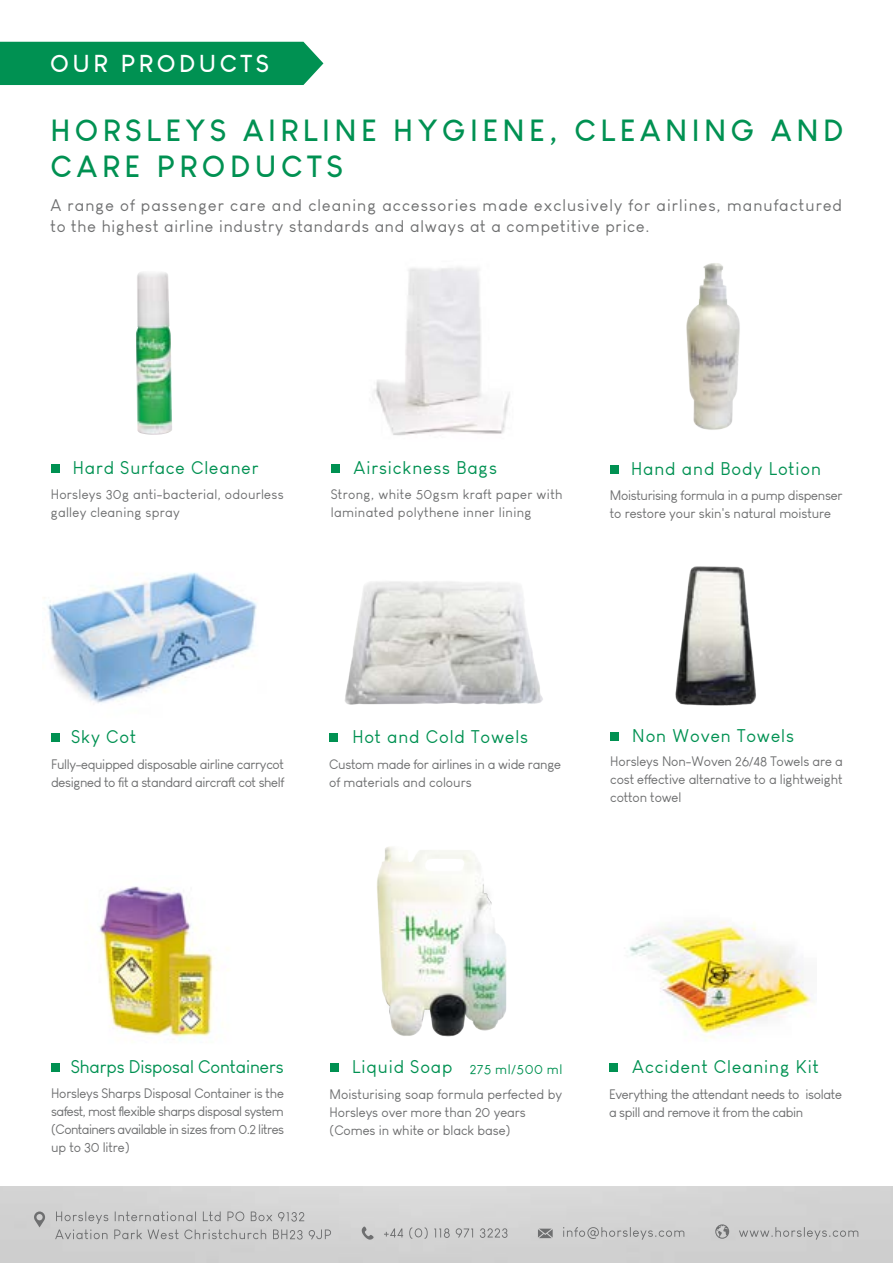
<style>
.page{position:relative;width:893px;height:1263px;background:#fff}
.page>*{position:absolute;margin:0;border:0;box-sizing:border-box;transform-origin:0 0}
.t1{font:700 30px/36px "Louis George Cafe";letter-spacing:.15em;color:#009152}
.t2{font:700 24px "Louis George Cafe";letter-spacing:.15em;color:#fff}
.t3{font:18px "Louis George Cafe";letter-spacing:.05em;color:#009152}
.t4{font:18px "Louis George Cafe";letter-spacing:-.005em;color:#009152}
.t5{font:16.5px/21px "Louis George Cafe";letter-spacing:.065em;color:#6e6f70}
.t6{font:13.5px/18px "Louis George Cafe";letter-spacing:-.01em;color:#6e6f70}
.t7{font:13.5px/18px "Louis George Cafe";letter-spacing:.025em;color:#6e6f70}
.t8{font:13.5px/18px "Louis George Cafe";letter-spacing:.02em;color:#6e6f70}
.t9{font:13.5px "Louis George Cafe";letter-spacing:.05em;color:#009152}
.s1{font-size:18px}
</style>
<div class="page">
<img style="left:44px;top:572px;width:213px;height:131px">
<div style="left:51px;top:464px;width:9px;height:9px;background:#009152"></div>
<div style="left:331px;top:464px;width:9px;height:9px;background:#009152"></div>
<div style="left:610px;top:465px;width:9px;height:9px;background:#009152"></div>
<div style="left:51px;top:733px;width:9px;height:9px;background:#009152"></div>
<div style="left:329px;top:733px;width:9px;height:9px;background:#009152"></div>
<img style="left:374px;top:267px;width:136px;height:169px">
<img style="left:686px;top:263px;width:54px;height:167px">
<img style="left:136px;top:272px;width:36px;height:163px">
<div style="left:0;top:42px;width:323px;height:43px;background:#009152"></div>
<img style="left:345px;top:581px;width:198px;height:124px">
<img style="left:675px;top:566px;width:81px;height:140px">
<div style="left:610px;top:732px;width:9px;height:9px;background:#009152"></div>
<img style="left:99px;top:886px;width:124px;height:155px">
<img style="left:629px;top:921px;width:186px;height:117px">
<div style="left:609px;top:1063px;width:9px;height:9px;background:#009152"></div>
<div style="left:329px;top:1063px;width:9px;height:9px;background:#009152"></div>
<img style="left:377px;top:847px;width:130px;height:190px">
<svg style="left:115px;top:1211px;width:81px;height:10px"></svg>
<svg style="left:203px;top:1211px;width:18px;height:10px"></svg>
<svg style="left:227px;top:1211px;width:17px;height:10px"></svg>
<svg style="left:251px;top:1211px;width:21px;height:10px"></svg>
<svg style="left:278px;top:1212px;width:26px;height:9px"></svg>
<svg style="left:55px;top:1211px;width:53px;height:28px"></svg>
<svg style="left:114px;top:1229px;width:28px;height:10px"></svg>
<svg style="left:148px;top:1229px;width:118px;height:10px"></svg>
<svg style="left:273px;top:1229px;width:30px;height:10px"></svg>
<svg style="left:309px;top:1229px;width:22px;height:10px"></svg>
<svg style="left:34px;top:1211px;width:11px;height:16px"></svg>
<svg style="left:384px;top:1228px;width:19px;height:9px"></svg>
<svg style="left:409px;top:1227px;width:19px;height:12px"></svg>
<svg style="left:434px;top:1228px;width:16px;height:10px"></svg>
<svg style="left:456px;top:1228px;width:17px;height:10px"></svg>
<svg style="left:480px;top:1228px;width:27px;height:10px"></svg>
<svg style="left:362px;top:1226px;width:12px;height:14px"></svg>
<svg style="left:538px;top:1228px;width:15px;height:10px"></svg>
<svg style="left:563px;top:1227px;width:121px;height:12px"></svg>
<svg style="left:715px;top:1224px;width:14px;height:15px"></svg>
<svg style="left:739px;top:1227px;width:119px;height:12px"></svg>
<div style="left:51px;top:1063px;width:9px;height:9px;background:#009152"></div>
<h2 class="t2" style="left:50px;top:48px;width:220px">OUR PRODUCTS</h2>
<h1 class="t1" style="left:50px;top:112px;width:794px">HORSLEYS AIRLINE HYGIENE, CLEANING AND<br>CARE PRODUCTS</h1>
<p class="t5" style="left:50px;top:195px;width:793px">A range of passenger care and cleaning accessories made exclusively for airlines, manufactured to the highest airline industry standards and always at a competitive price.</p>
<h3 class="t3" style="left:73px;top:457px;width:187px">Hard Surface Cleaner</h3>
<p class="t8" style="left:51px;top:485px;width:234px">Horsleys 30g anti-bacterial, odourless galley cleaning spray</p>
<h3 class="t3" style="left:354px;top:457px;width:145px">Airsickness Bags</h3>
<p class="t7" style="left:331px;top:485px;width:233px">Strong, white 50gsm kraft paper with laminated polythene inner lining</p>
<h3 class="t3" style="left:631px;top:458px;width:191px">Hand and Body Lotion</h3>
<p class="t6" style="left:610px;top:486px;width:234px">Moisturising formula in a pump dispenser to restore your skin's natural moisture</p>
<h3 class="t3" style="left:71px;top:726px;width:66px">Sky Cot</h3>
<p class="t6" style="left:51px;top:755px;width:234px">Fully-equipped disposable airline carrycot designed to fit a standard aircraft cot shelf</p>
<h3 class="t3" style="left:352px;top:726px;width:177px">Hot and Cold Towels</h3>
<p class="t6" style="left:329px;top:755px;width:233px">Custom made for airlines in a wide range of materials and colours</p>
<h3 class="t3" style="left:632px;top:725px;width:163px">Non Woven Towels</h3>
<p class="t6" style="left:610px;top:752px;width:234px;text-align:justify">Horsleys Non-Woven 26/48 Towels are a cost effective alternative to a lightweight cotton towel</p>
<h3 class="t4" style="left:71px;top:1056px;width:214px">Sharps Disposal Containers</h3>
<p class="t9" style="left:352px;top:1061px;width:212px"><span class="s1">Liquid Soap</span> 275 ml/500 ml</p>
<p class="t6" style="left:51px;top:1084px;width:234px;text-align:justify">Horsleys Sharps Disposal Container is the safest, most flexible sharps disposal system (Containers available in sizes from 0.2 litres up to 30 litre)</p>
<p class="t6" style="left:329px;top:1085px;width:234px">Moisturising soap formula perfected by<br>Horsleys over more than 20 years (Comes in white or black base)</p>
<h3 class="t3" style="left:632px;top:1056px;width:188px">Accident Cleaning Kit</h3>
<p class="t6" style="left:609px;top:1085px;width:235px">Everything the attendant needs to isolate a spill and remove it from the cabin</p>
</div>
